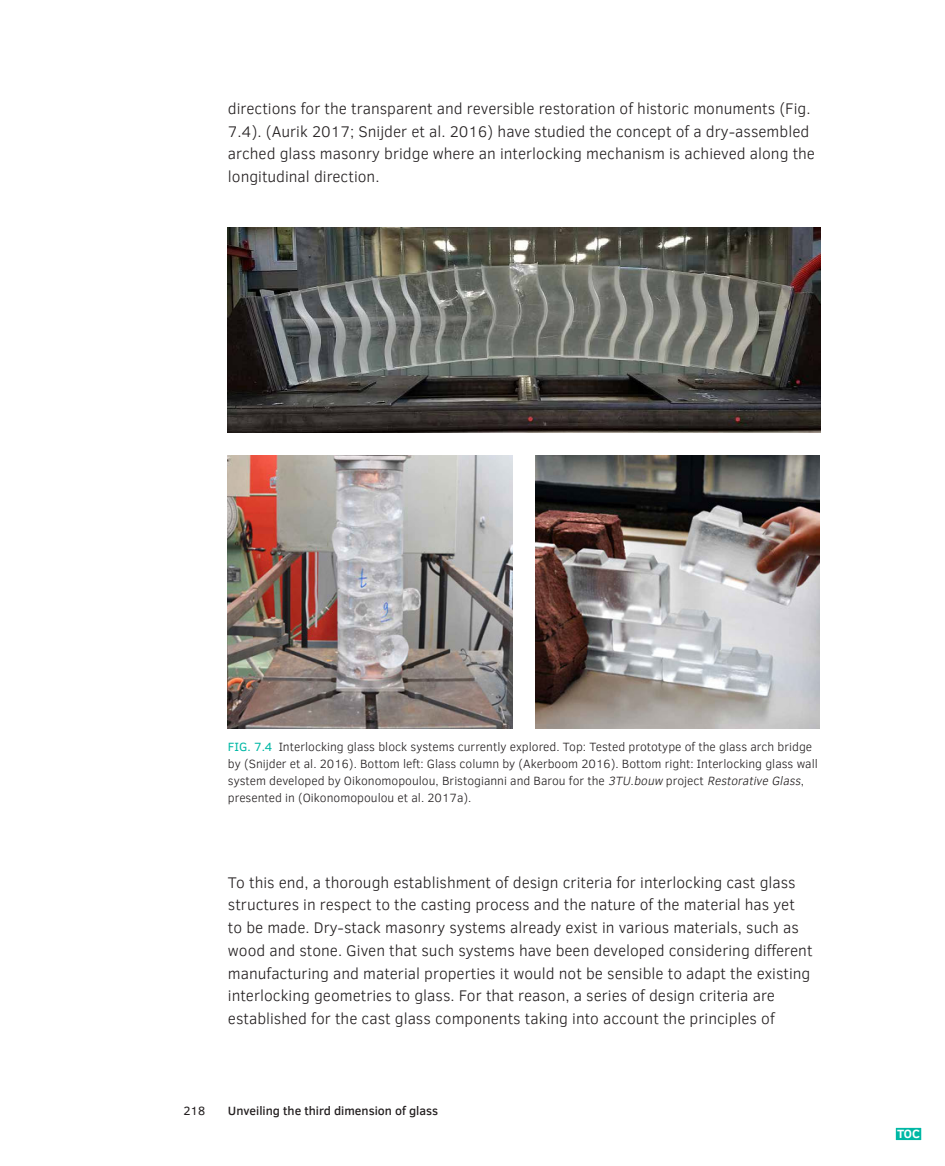
<style>
.page{position:relative;width:945px;height:1166px;background:#fff}
.page>*{position:absolute;margin:0;border:0;box-sizing:border-box;transform-origin:0 0}
.BODY_Normal{font:300 15.75px/22.8px "Clear Sans";color:#231f20}
.t1{font:300 12.25px/17.2px "Clear Sans";color:#231f20}
.t2{font:500 12.25px "Clear Sans";color:#231f20}
.t3{font:12.25px "Clear Sans";color:#231f20}
.t4{font:700 12.25px "Clear Sans";color:#fff}
.s1{font-weight:400;color:#00b8a5}
.s2{font-style:italic}
</style>
<div class="page">
<img style="left:228px;top:228px;width:592px;height:204px">
<img style="left:228px;top:455px;width:284px;height:273px">
<img style="left:535px;top:455px;width:284px;height:273px">
<div style="left:895px;top:1127px;width:27px;height:13px;background:#00b8a5;border:1px solid #fff"></div>
<p class="BODY_Normal" style="left:228px;top:97px;width:589px">directions for the transparent and reversible restoration of historic monuments (Fig.<br>7.4). (Aurik 2017; Snijder et al. 2016) have studied the concept of a dry-assembled arched glass masonry bridge where an interlocking mechanism is achieved along the longitudinal direction.</p>
<p class="t1" style="left:228px;top:738px;width:591px"><span class="s1">FIG. 7.4</span> Interlocking glass block systems currently explored. Top: Tested prototype of the glass arch bridge by (Snijder et al. 2016). Bottom left: Glass column by (Akerboom 2016). Bottom right: Interlocking glass wall system developed by Oikonomopoulou, Bristogianni and Barou for the <span class="s2">3TU.bouw</span> project <span class="s2">Restorative Glass</span>, presented in (Oikonomopoulou et al. 2017a).</p>
<p class="BODY_Normal" style="left:228px;top:870px;width:586px">To this end, a thorough establishment of design criteria for interlocking cast glass structures in respect to the casting process and the nature of the material has yet to be made. Dry-stack masonry systems already exist in various materials, such as wood and stone. Given that such systems have been developed considering different manufacturing and material properties it would not be sensible to adapt the existing interlocking geometries to glass. For that reason, a series of design criteria are established for the cast glass components taking into account the principles of</p>
<p class="t3" style="left:183px;top:1102px;width:23px">218</p>
<p class="t2" style="left:228px;top:1102px;width:212px">Unveiling the third dimension of glass</p>
<p class="t4" style="left:897px;top:1124px;width:25px">TOC</p>
</div>
